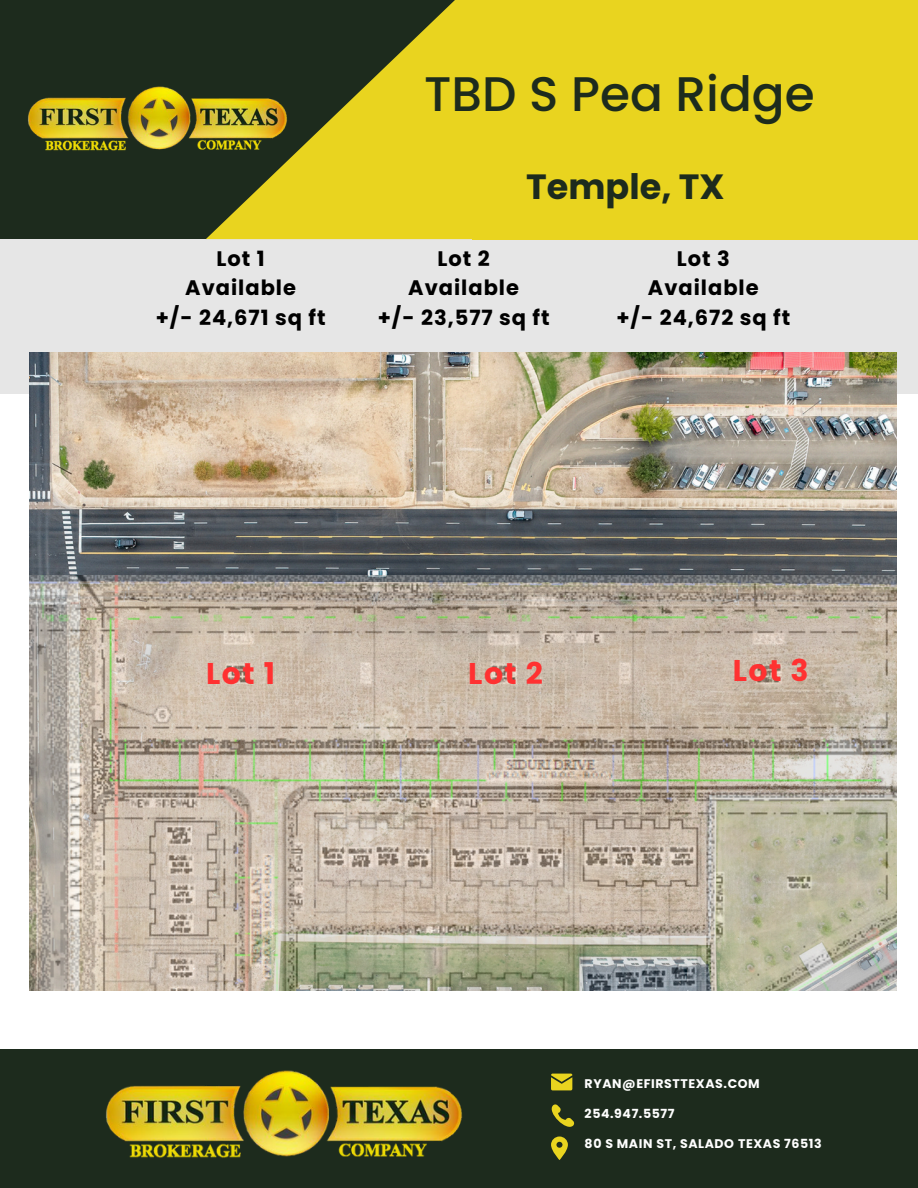
<style>
.page{position:relative;width:918px;height:1188px;background:#fff}
.page>*{position:absolute;margin:0;border:0;box-sizing:border-box;transform-origin:0 0}
.t1{font:500 48.6px "Poppins";color:#1d2b1d}
.t2{font:700 35.1px "Poppins";color:#1d2b1d}
.t3{font:700 30px "Poppins";letter-spacing:.045em;color:#ff3131}
.t4{font:700 21px/29.2px "Poppins";letter-spacing:.045em;color:#000;text-align:center}
.t5{font:700 12.6px "Poppins";letter-spacing:.045em;color:#fff}
</style>
<div class="page">
<div style="left:0;top:0;width:918px;height:239px;background:#1d2b1d"></div>
<div style="left:0;top:239px;width:918px;height:154px;background:#e6e6e6"></div>
<svg style="left:206px;top:0;width:266px;height:239px;fill:#e9d41f"></svg>
<div style="left:472px;top:0;width:446px;height:239px;background:#e9d41f"></div>
<div style="left:0;top:1049px;width:918px;height:139px;background:#1d2b1d"></div>
<svg style="left:551px;top:1137px;width:17px;height:23px"></svg>
<svg style="left:551px;top:1074px;width:21px;height:16px"></svg>
<svg style="left:551px;top:1104px;width:23px;height:23px"></svg>
<img style="left:28px;top:65px;width:277px;height:99px">
<img style="left:106px;top:1070px;width:357px;height:88px">
<img style="left:29px;top:353px;width:867px;height:222px">
<img style="left:29px;top:575px;width:867px;height:416px">
<h3 class="t1" style="left:424px;top:60px;width:392px">TBD S Pea Ridge</h3>
<h3 class="t2" style="left:526px;top:162px;width:200px">Temple, TX</h3>
<h2 class="t4" style="left:156px;top:244px;width:171px">Lot 1<br>Available<br>+/- 24,671 sq ft</h2>
<h4 class="t4" style="left:616px;top:244px;width:175px">Lot 3<br>Available<br>+/- 24,672 sq ft</h4>
<h4 class="t4" style="left:378px;top:244px;width:173px">Lot 2<br>Available<br>+/- 23,577 sq ft</h4>
<h4 class="t3" style="left:206px;top:653px;width:70px">Lot 1</h4>
<p class="t3" style="left:468px;top:653px;width:76px">Lot 2</p>
<p class="t3" style="left:733px;top:650px;width:77px">Lot 3</p>
<p class="t5" style="left:585px;top:1074px;width:177px">RYAN@EFIRSTTEXAS.COM</p>
<p class="t5" style="left:585px;top:1105px;width:91px">254.947.5577</p>
<h1 class="t5" style="left:585px;top:1135px;width:239px">80 S MAIN ST, SALADO TEXAS 76513</h1>
</div>
